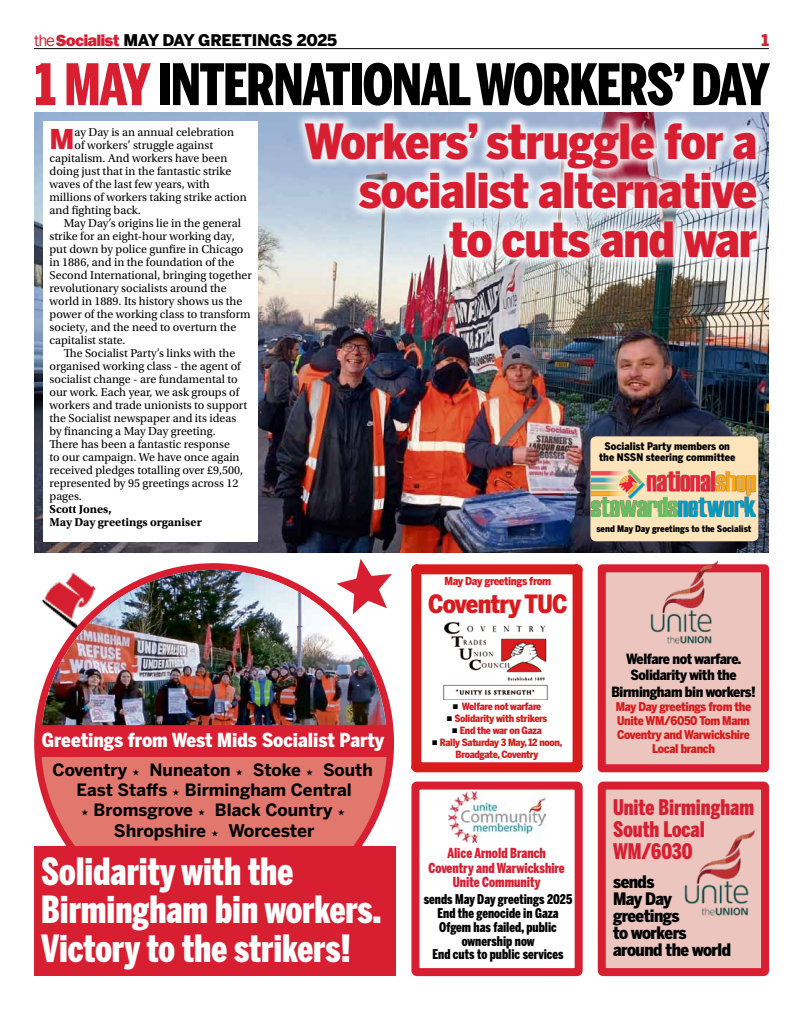
<style>
.page{position:relative;width:803px;height:1010px;background:#fff}
.page>*{position:absolute;margin:0;border:0;box-sizing:border-box;transform-origin:0 0}
.t1{font:900 56.6px "Benton Sans Comp";letter-spacing:-.02em;color:#000}
.t2{font:900 48px/49px "Benton Sans Cond";letter-spacing:-.02em;color:#d81f31;text-align:right}
.t3{font:900 37.2px/38.5px "Benton Sans Comp";color:#fff}
.t4{font:900 27.1px "Benton Sans";color:#d81f31}
.t5{font:900 25px "Benton Sans Cond";letter-spacing:-.03em;color:#d81c1e}
.t6{font:900 21.3px/22px "Benton Sans Comp";color:#d81f31}
.t7{font:900 19.2px "Benton Sans Cond";color:#fff}
.t8{font:700 17.4px "Benton Sans";letter-spacing:-.01em;color:#000}
.t9{font:700 17.2px "Benton Sans";color:#000}
.t10{font:900 17.1px/17.1px "Benton Sans Cond";letter-spacing:-.03em;color:#000}
.t11{font:700 16.9px "Benton Sans";color:#000}
.t12{font:900 16px "Benton Sans";letter-spacing:-.02em;color:#000}
.t13{font:900 16px "Benton Sans";color:#d81f31}
.t14{font:900 14.1px/16.3px "Benton Sans Cond";letter-spacing:-.03em;color:#000;text-align:center}
.t15{font:900 13.7px/14.2px "Benton Sans Comp";color:#d81f31;text-align:center}
.t16{font:900 13.3px/13.8px "Benton Sans Comp";color:#000;text-align:center}
.t17{font:12px "Utopia Std";color:#000}
.t18{font:900 12px/14px "Benton Sans Cond";letter-spacing:-.03em;color:#d81c1e;text-align:center}
.t19{font:700 12px/13px "Utopia Std";color:#000}
.t20{font:900 11px "Benton Sans Cond";letter-spacing:-.03em;color:#d81c1e}
.t21{font:900 10.4px/11.6px "Benton Sans Cond";color:#000;text-align:center}
.t22{font:900 10px/11.8px "Benton Sans Cond";letter-spacing:-.03em;color:#d81c1e;text-align:center}
.t23{font:900 9px "Benton Sans Cond";color:#000}
.s1{font-family:"Franklin Gothic";font-weight:400;font-size:16.8px;color:#d81f31}
.s2{font-family:"Franklin Gothic";font-weight:800;font-size:16.8px;color:#d81f31}
.s3{color:#d81f31}
.s4{font-size:19px}
.s5{font-family:"Franklin Gothic";font-weight:400;color:#000}
</style>
<div class="page">
<img style="left:34px;top:112px;width:734px;height:440px">
<div style="left:294px;top:113px;width:473px;height:156px;background:#fff;opacity:.85"></div>
<hr style="left:34px;top:48px;width:734px;height:1px;background:#000">
<div style="left:44px;top:121px;width:214px;height:420px;background:#fff"></div>
<div style="left:38px;top:566px;width:352px;height:353px;background:#e2776d;border-radius:50%"></div>
<img style="left:41px;top:569px;width:316px;height:156px">
<div style="left:36px;top:725px;width:355px;height:31px;background:#d81f31"></div>
<div style="left:35px;top:725px;width:356px;height:31px;border:1px solid #d81f31"></div>
<div style="left:601px;top:785px;width:163px;height:186px;background:#ebc5be;border-radius:2px"></div>
<div style="left:597px;top:781px;width:171px;height:194px;border:8px solid #d81f31;border-radius:2px"></div>
<img style="left:684px;top:830px;width:71px;height:86px">
<img style="left:357px;top:508px;width:278px;height:319px">
<svg style="left:593px;top:560px;width:176px;height:216px;background:#e9aeac"></svg>
<img style="left:649px;top:560px;width:70px;height:83px">
<div style="left:415px;top:785px;width:163px;height:186px;background:#fff;border-radius:2px"></div>
<div style="left:411px;top:781px;width:171px;height:194px;border:8px solid #d81f31;border-radius:2px"></div>
<img style="left:448px;top:791px;width:97px;height:50px">
<div style="left:34px;top:846px;width:361px;height:129px;background:#d81f31"></div>
<img style="left:41px;top:569px;width:67px;height:67px">
<div style="left:590px;top:436px;width:168px;height:105px;background:#fde4ba;border-radius:6px"></div>
<img style="left:591px;top:469px;width:164px;height:47px">
<h3 class="t12" style="left:34px;top:31px;width:304px"><span class="s1">the</span><span class="s2">Socialist</span> MAY DAY GREETINGS 2025</h3>
<h3 class="t13" style="left:761px;top:31px;width:9px">1</h3>
<h1 class="t1" style="left:35px;top:51px;width:735px"><span class="s3">1 MAY</span> INTERNATIONAL WORKERS’ DAY</h1>
<h2 class="t2" style="left:304px;top:117px;width:454px">Workers’ struggle for a socialist alternative to cuts and war</h2>
<h3 class="t4" style="left:49px;top:122px;width:27px">M</h3>
<p class="t17" style="left:75px;top:125px;width:161px">ay Day is an annual celebration</p>
<p class="t17" style="left:75px;top:138px;width:140px">of workers’ struggle against</p>
<p class="t17" style="left:49px;top:151px;width:179px">capitalism. And workers have been</p>
<p class="t17" style="left:49px;top:164px;width:183px">doing just that in the fantastic strike</p>
<p class="t17" style="left:49px;top:177px;width:162px">waves of the last few years, with</p>
<p class="t17" style="left:49px;top:190px;width:199px">millions of workers taking strike action</p>
<p class="t17" style="left:49px;top:203px;width:93px">and fighting back.</p>
<p class="t17" style="left:64px;top:216px;width:179px">May Day’s origins lie in the general</p>
<p class="t17" style="left:49px;top:229px;width:187px">strike for an eight-hour working day,</p>
<p class="t17" style="left:49px;top:242px;width:195px">put down by police gunfire in Chicago</p>
<p class="t17" style="left:49px;top:255px;width:186px">in 1886, and in the foundation of the</p>
<p class="t17" style="left:49px;top:268px;width:204px">Second International, bringing together</p>
<p class="t17" style="left:49px;top:281px;width:178px">revolutionary socialists around the</p>
<p class="t17" style="left:49px;top:294px;width:194px">world in 1889. Its history shows us the</p>
<p class="t17" style="left:49px;top:307px;width:202px">power of the working class to transform</p>
<p class="t17" style="left:49px;top:320px;width:188px">society, and the need to overturn the</p>
<p class="t17" style="left:49px;top:333px;width:77px">capitalist state.</p>
<p class="t17" style="left:64px;top:346px;width:173px">The Socialist Party’s links with the</p>
<p class="t17" style="left:49px;top:359px;width:192px">organised working class - the agent of</p>
<p class="t17" style="left:49px;top:372px;width:190px">socialist change - are fundamental to</p>
<p class="t17" style="left:49px;top:385px;width:191px">our work. Each year, we ask groups of</p>
<p class="t17" style="left:49px;top:398px;width:199px">workers and trade unionists to support</p>
<p class="t17" style="left:49px;top:411px;width:188px">the Socialist newspaper and its ideas</p>
<p class="t17" style="left:49px;top:424px;width:168px">by financing a May Day greeting.</p>
<p class="t17" style="left:49px;top:437px;width:182px">There has been a fantastic response</p>
<p class="t17" style="left:49px;top:450px;width:191px">to our campaign. We have once again</p>
<p class="t17" style="left:49px;top:463px;width:195px">received pledges totalling over £9,500,</p>
<p class="t17" style="left:49px;top:476px;width:190px">represented by 95 greetings across 12</p>
<p class="t17" style="left:49px;top:489px;width:34px">pages.</p>
<p class="t19" style="left:49px;top:502px;width:154px">Scott Jones,<br>May Day greetings organiser</p>
<p class="t21" style="left:599px;top:439px;width:137px">Socialist Party members on the NSSN steering committee</p>
<p class="t23" style="left:596px;top:523px;width:156px">send May Day greetings to the Socialist</p>
<h3 class="t7" style="left:42px;top:728px;width:344px">Greetings from West Mids Socialist Par<span class="s4">ty</span></h3>
<h3 class="t11" style="left:53px;top:759px;width:76px">Coventry</h3>
<h3 class="t11" style="left:149px;top:759px;width:83px">Nuneaton</h3>
<h3 class="t11" style="left:253px;top:759px;width:50px">Stoke</h3>
<h3 class="t11" style="left:323px;top:759px;width:51px">South</h3>
<h3 class="t11" style="left:77px;top:779px;width:276px">East Staffs Birmingham Central</h3>
<h3 class="t11" style="left:93px;top:799px;width:101px">Bromsgrove</h3>
<h3 class="t11" style="left:215px;top:799px;width:119px">Black Country</h3>
<h3 class="t9" style="left:114px;top:820px;width:94px">Shropshire</h3>
<h3 class="t8" style="left:228px;top:819px;width:88px">Worcester</h3>
<h3 class="t3" style="left:41px;top:851px;width:342px">Solidarity with the<br>Birmingham bin workers.<br>Victory to the strikers!</h3>
<p class="t20" style="left:444px;top:574px;width:108px">May Day greetings from</p>
<h3 class="t5" style="left:428px;top:588px;width:141px">Coventry TUC</h3>
<p class="t22" style="left:452px;top:700px;width:90px"><span class="s5">■</span> Welfare not warfare</p>
<p class="t22" style="left:446px;top:712px;width:102px"><span class="s5">■</span> Solidarity with strikers</p>
<p class="t22" style="left:452px;top:724px;width:91px"><span class="s5">■</span> End the war on Gaza</p>
<p class="t22" style="left:432px;top:736px;width:132px"><span class="s5">■</span> Rally Saturday 3 May, 12 noon,<br>Broadgate, Coventry</p>
<p class="t15" style="left:428px;top:846px;width:138px">Alice Arnold Branch<br>Coventry and Warwickshire<br>Unite Community</p>
<p class="t16" style="left:423px;top:892px;width:150px">sends May Day greetings 2025<br>End the genocide in Gaza<br>Ofgem has failed, public ownership now<br>End cuts to public services</p>
<p class="t14" style="left:611px;top:650px;width:146px">Welfare not warfare.<br>Solidarity with the<br>Birmingham bin workers!</p>
<p class="t18" style="left:615px;top:699px;width:137px">May Day greetings from the<br>Unite WM/6050 Tom Mann<br>Coventry and Warwickshire<br>Local branch</p>
<h3 class="t6" style="left:612px;top:795px;width:142px">Unite Birmingham<br>South Local<br>WM/6030</h3>
<h3 class="t10" style="left:612px;top:872px;width:119px">sends<br>May Day greetings<br>to workers around the world</h3>
</div>
